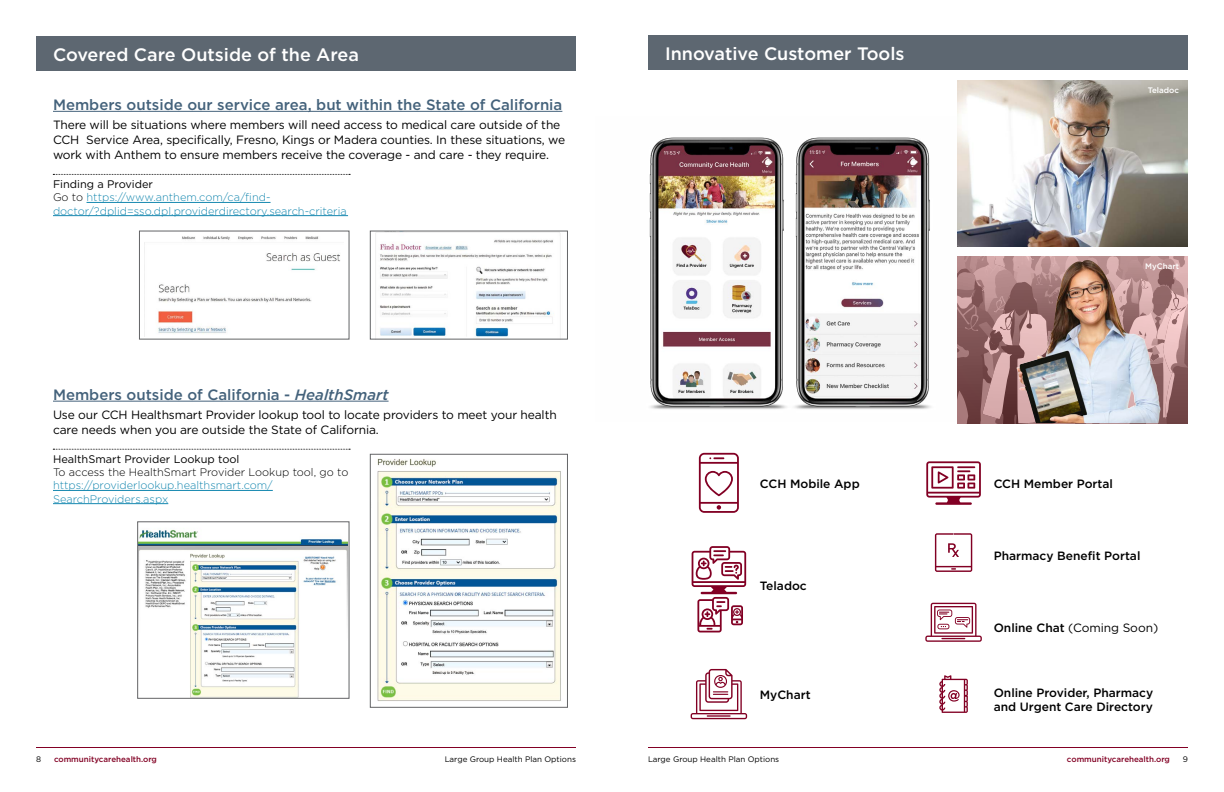
<style>
.page{position:relative;width:1224px;height:792px;background:#fff}
.page>*{position:absolute;margin:0;border:0;box-sizing:border-box;transform-origin:0 0}
.t1{font:500 18px "Gotham";color:#fff}
.t2{font:500 15px "Gotham";color:#44627b}
.t3{font:12px/15px "Gotham";letter-spacing:-.01em;color:#000}
.t4{font:500 12px/14.4px "Gotham";color:#000}
.t5{font:300 11px/13.2px "Gotham";color:#1688b0}
.t6{font:300 11px "Gotham";color:#000}
.t7{font:11px "Gotham";color:#000}
.t8{font:8px "Gotham";color:#000}
.t9{font:500 8px "Gotham";color:#820024}
.t10{font:500 8px "Gotham";color:#fff}
.s1{font-weight:400;color:#000}
.s2{color:#000}
.s3{font-style:italic}
.s4{font-weight:500}
</style>
<div class="page">
<hr style="left:36px;top:747px;width:540px;height:1px;background:#820024">
<hr style="left:648px;top:747px;width:540px;height:1px;background:#820024">
<div style="left:36px;top:36px;width:540px;height:35px;background:#5d6771"></div>
<svg style="left:53px;top:174px;width:297px;height:1px"></svg>
<hr style="left:87px;top:202px;width:184px;height:1px;background:#1688b0">
<hr style="left:53px;top:215px;width:295px;height:1px;background:#1688b0">
<svg style="left:53px;top:449px;width:297px;height:1px"></svg>
<hr style="left:53px;top:490px;width:220px;height:1px;background:#1688b0">
<hr style="left:53px;top:503px;width:115px;height:1px;background:#1688b0">
<img style="left:377px;top:458px;width:184px;height:243px">
<div style="left:370px;top:454px;width:198px;height:253px;border:1px solid #636466"></div>
<img style="left:140px;top:529px;width:207px;height:167px">
<hr style="left:53px;top:401px;width:336px;height:1px;background:#44627b">
<img style="left:158px;top:236px;width:182px;height:98px">
<img style="left:375px;top:233px;width:186px;height:104px">
<div style="left:370px;top:231px;width:198px;height:108px;border:1px solid #636466"></div>
<hr style="left:53px;top:111px;width:509px;height:1px;background:#44627b">
<img style="left:649px;top:117px;width:336px;height:305px">
<div style="left:648px;top:35px;width:540px;height:35px;background:#5d6771"></div>
<svg style="left:958px;top:257px;width:230px;height:166px;background:#a57a7b"></svg>
<img style="left:1017px;top:260px;width:144px;height:163px">
<img style="left:1026px;top:357px;width:55px;height:65px">
<img style="left:958px;top:80px;width:230px;height:167px">
<svg style="left:699px;top:453px;width:40px;height:60px"></svg>
<svg style="left:926px;top:461px;width:55px;height:44px"></svg>
<svg style="left:692px;top:546px;width:54px;height:86px"></svg>
<svg style="left:691px;top:669px;width:56px;height:50px"></svg>
<hr style="left:707px;top:715px;width:24px;height:2px;background:#820024">
<svg style="left:925px;top:603px;width:57px;height:39px"></svg>
<svg style="left:935px;top:533px;width:37px;height:39px"></svg>
<svg style="left:939px;top:675px;width:29px;height:38px"></svg>
<h1 class="t1" style="left:53px;top:42px;width:308px">Covered Care Outside of the Area</h1>
<p class="t2" style="left:53px;top:95px;width:511px">Members outside our service area, but within the State of California</p>
<p class="t3" style="left:53px;top:117px;width:514px">There will be situations where members will need access to medical care outside of the<br>CCH Service Area, specifically, Fresno, Kings or Madera counties. In these situations, we work with Anthem to ensure members receive the coverage - and care - they require.</p>
<p class="t5" style="left:53px;top:177px;width:295px"><span class="s1">Finding a Provider<br></span><span class="s2">Go to</span> https://www.anthem.com/ca/find&shy;doctor/?dplid=sso.dpl.providerdirectory.search-criteria</p>
<p class="t2" style="left:53px;top:385px;width:337px">Members outside of California - <span class="s3">HealthSmart</span></p>
<p class="t3" style="left:53px;top:407px;width:505px">Use our CCH Healthsmart Provider lookup tool to locate providers to meet your health care needs when you are outside the State of California.</p>
<p class="t7" style="left:53px;top:452px;width:188px">HealthSmart Provider Lookup tool</p>
<p class="t6" style="left:53px;top:465px;width:297px">To access the HealthSmart Provider Lookup tool, go to</p>
<p class="t5" style="left:53px;top:479px;width:221px">https://providerlookup.healthsmart.com/<br>SearchProviders.aspx</p>
<h1 class="t1" style="left:665px;top:42px;width:241px">Innovative Customer Tools</h1>
<p class="t4" style="left:760px;top:476px;width:101px">CCH Mobile App</p>
<p class="t4" style="left:760px;top:579px;width:48px">Teladoc</p>
<p class="t4" style="left:760px;top:688px;width:52px">MyChart</p>
<p class="t10" style="left:1148px;top:85px;width:33px">Teladoc</p>
<p class="t10" style="left:1145px;top:261px;width:35px">MyChart</p>
<p class="t4" style="left:994px;top:476px;width:121px">CCH Member Portal</p>
<p class="t4" style="left:994px;top:548px;width:148px">Pharmacy Benefit Portal</p>
<p class="t3" style="left:994px;top:620px;width:166px"><span class="s4">Online Chat</span> (Coming Soon)</p>
<p class="t4" style="left:994px;top:685px;width:161px">Online Provider, Pharmacy and Urgent Care Directory</p>
<p class="t8" style="left:36px;top:754px;width:7px">8</p>
<p class="t9" style="left:54px;top:754px;width:105px">communitycarehealth.org</p>
<p class="t8" style="left:445px;top:754px;width:133px">Large Group Health Plan Options</p>
<p class="t8" style="left:648px;top:754px;width:133px">Large Group Health Plan Options</p>
<p class="t9" style="left:1067px;top:754px;width:105px">communitycarehealth.org</p>
<p class="t8" style="left:1183px;top:754px;width:7px">9</p>
</div>
